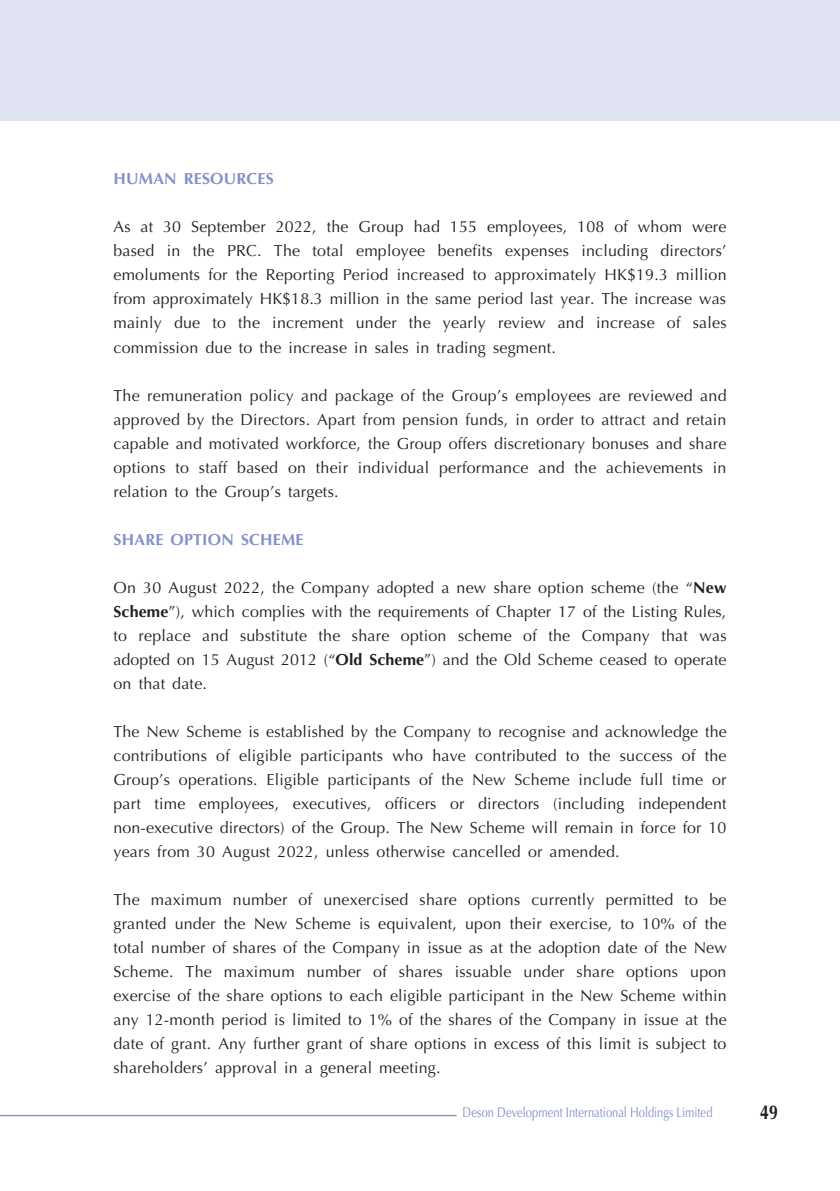
<style>
.page{position:relative;width:840px;height:1191px;background:#fff}
.page>*{position:absolute;margin:0;border:0;box-sizing:border-box;transform-origin:0 0}
.t1{font:700 20px "Optima";color:#231f20;scale:.8 1}
._01_Body_Text{font:16px/24px "Optima";letter-spacing:.015em;color:#231f20;text-align:justify}
._03_H1{font:700 16px "Optima";letter-spacing:.015em;color:#8291c9}
.t2{font:14px "Optima";letter-spacing:.005em;color:#8291c9;scale:.79 1}
.s1{font-weight:700}
</style>
<div class="page">
<div style="left:0;top:0;width:839px;height:121px;background:#e0e4f2"></div>
<hr style="left:0;top:1114px;width:456px;height:2px;background:#8291c9">
<p class="_03_H1" style="left:113px;top:170px;width:162px">HUMAN RESOURCES</p>
<p class="_01_Body_Text" style="left:113px;top:215px;width:614px">As at 30 September 2022, the Group had 155 employees, 108 of whom were based in the PRC. The total employee benefits expenses including directors’ emoluments for the Reporting Period increased to approximately HK$19.3 million from approximately HK$18.3 million in the same period last year. The increase was mainly due to the increment under the yearly review and increase of sales commission due to the increase in sales in trading segment.</p>
<p class="_01_Body_Text" style="left:113px;top:383px;width:614px">The remuneration policy and package of the Group’s employees are reviewed and approved by the Directors. Apart from pension funds, in order to attract and retain capable and motivated workforce, the Group offers discretionary bonuses and share options to staff based on their individual performance and the achievements in relation to the Group’s targets.</p>
<p class="_03_H1" style="left:113px;top:530px;width:191px">SHARE OPTION SCHEME</p>
<p class="_01_Body_Text" style="left:113px;top:575px;width:614px">On 30 August 2022, the Company adopted a new share option scheme (the “<span class="s1">New Scheme</span>”), which complies with the requirements of Chapter 17 of the Listing Rules, to replace and substitute the share option scheme of the Company that was adopted on 15 August 2012 (“<span class="s1">Old Scheme</span>”) and the Old Scheme ceased to operate on that date.</p>
<p class="_01_Body_Text" style="left:113px;top:719px;width:614px">The New Scheme is established by the Company to recognise and acknowledge the contributions of eligible participants who have contributed to the success of the Group’s operations. Eligible participants of the New Scheme include full time or part time employees, executives, officers or directors (including independent non-executive directors) of the Group. The New Scheme will remain in force for 10 years from 30 August 2022, unless otherwise cancelled or amended.</p>
<p class="_01_Body_Text" style="left:113px;top:887px;width:614px">The maximum number of unexercised share options currently permitted to be granted under the New Scheme is equivalent, upon their exercise, to 10% of the total number of shares of the Company in issue as at the adoption date of the New Scheme. The maximum number of shares issuable under share options upon exercise of the share options to each eligible participant in the New Scheme within any 12-month period is limited to 1% of the shares of the Company in issue at the date of grant. Any further grant of share options in excess of this limit is subject to shareholders’ approval in a general meeting.</p>
<p class="t2" style="left:462px;top:1104px;width:318px">Deson Development International Holdings Limited</p>
<p class="t1" style="left:759px;top:1100px;width:24px">49</p>
</div>
